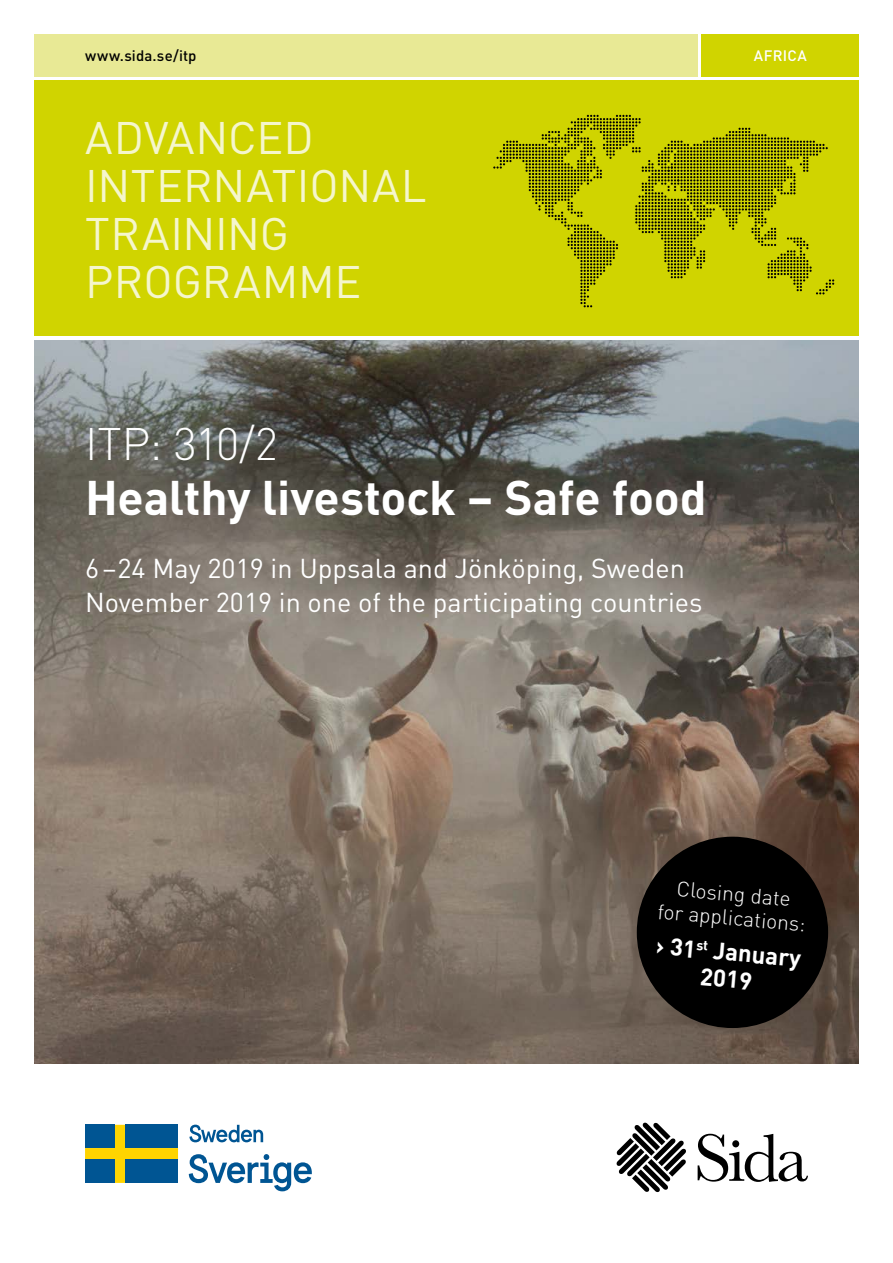
<style>
.page{position:relative;width:893px;height:1263px;background:#fff}
.page>*{position:absolute;margin:0;border:0;box-sizing:border-box;transform-origin:0 0}
.t1{font:700 48px "DIN Pro";letter-spacing:-.005em;color:#fff}
.t2{font:45px/48px "DIN Pro";color:#f5f6cc}
.t3{font:300 45px "DIN Pro";letter-spacing:-.015em;color:#fff}
.t4{font:27px/34.5px "DIN Pro";color:#fff}
.t5{font:700 24px/27px "DIN Pro";color:#fff;text-align:center}
.t6{font:300 21px/24px "DIN Pro";color:#fff;text-align:center}
.t7{font:500 15px "DIN Pro";letter-spacing:.01em;color:#000}
.t8{font:500 15px "DIN Pro";letter-spacing:.02em;color:#fff}
</style>
<div class="page">
<img style="left:34px;top:340px;width:825px;height:723px">
<div style="left:34px;top:34px;width:663px;height:43px;background:#e8e995"></div>
<div style="left:702px;top:34px;width:157px;height:43px;background:#d0d400"></div>
<div style="left:34px;top:81px;width:825px;height:255px;background:#d0d400"></div>
<svg style="left:617px;top:1123px;width:69px;height:69px"></svg>
<svg style="left:698px;top:1134px;width:110px;height:48px"></svg>
<svg style="left:493px;top:115px;width:341px;height:192px"></svg>
<div style="left:637px;top:837px;width:191px;height:191px;background:#000;border-radius:50%"></div>
<svg style="left:189px;top:1125px;width:74px;height:17px"></svg>
<svg style="left:189px;top:1154px;width:123px;height:37px"></svg>
<svg style="left:85px;top:1125px;width:93px;height:58px;background:#e4c610"></svg>
<div style="left:85px;top:1125px;width:29px;height:23px;background:#005593"></div>
<div style="left:126px;top:1125px;width:52px;height:23px;background:#005593"></div>
<div style="left:85px;top:1160px;width:29px;height:23px;background:#005593"></div>
<div style="left:126px;top:1160px;width:52px;height:23px;background:#005593"></div>
<p class="t7" style="left:85px;top:45px;width:113px">www.sida.se/itp</p>
<p class="t8" style="left:754px;top:45px;width:54px">AFRICA</p>
<h2 class="t2" style="left:85px;top:111px;width:343px">ADVANCED<br>INTERNATIONAL<br>TRAINING<br>PROGRAMME</h2>
<h2 class="t3" style="left:85px;top:413px;width:194px">ITP: 310/2</h2>
<h1 class="t1" style="left:85px;top:465px;width:623px">Healthy livestock – Safe food</h1>
<p class="t4" style="left:85px;top:550px;width:619px">6–24 May 2019 in Uppsala and Jönköping, Sweden<br>November 2019 in one of the participating countries</p>
<p class="t6" style="left:661px;top:874px;width:150px;rotate:5deg">Closing date<br>for applications:</p>
<p class="t5" style="left:657px;top:931px;width:147px;rotate:5deg">› 31<sup>st</sup> January<br>2019</p>
</div>
